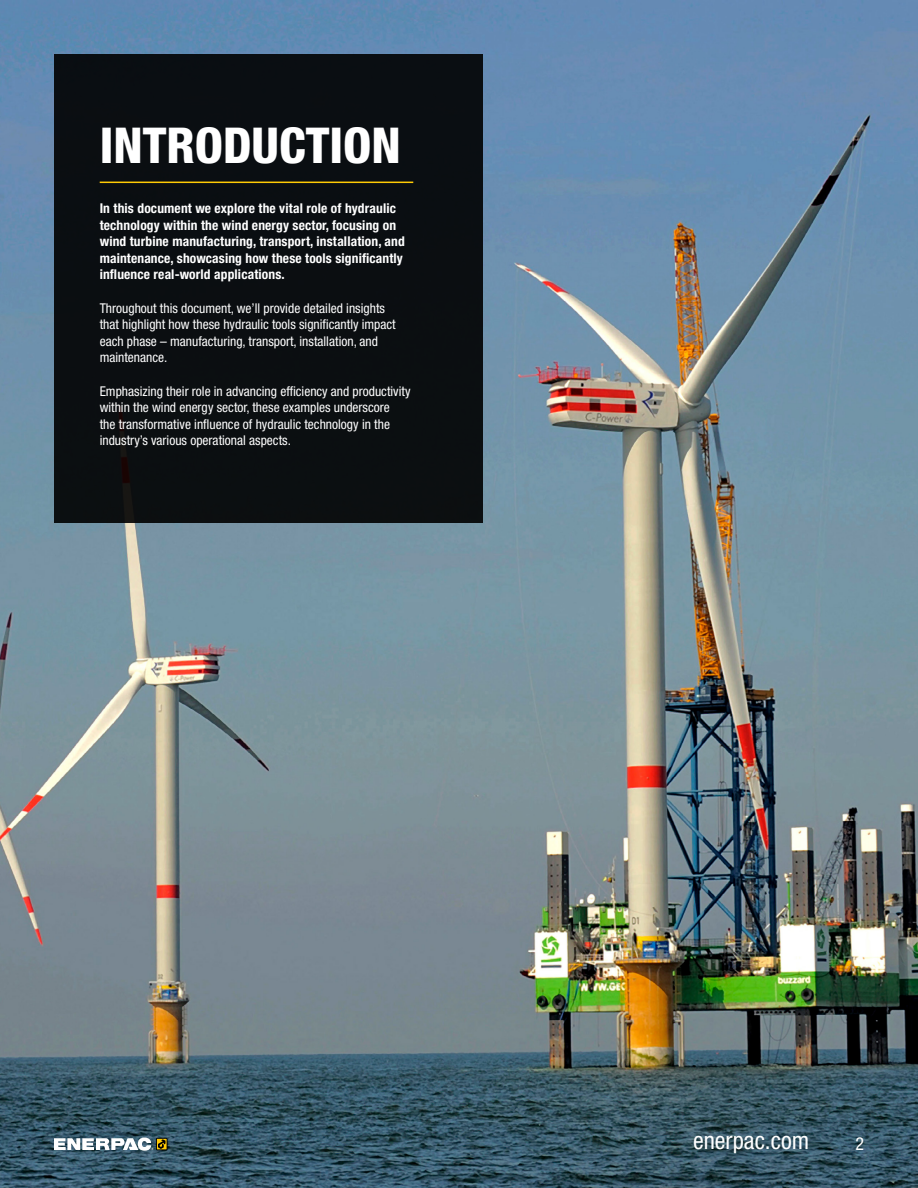
<style>
.page{position:relative;width:918px;height:1188px;background:#fff}
.page>*{position:absolute;margin:0;border:0;box-sizing:border-box;transform-origin:0 0}
.t1{font:800 condensed 49.5px "Helvetica Neue LTW1 G";color:#fff}
.t2{font:condensed 24.15px "Helvetica Neue LTW1 G";color:#fff}
.t3{font:condensed 18px "Helvetica Neue LTW1 G";color:#fff}
.t4{font:condensed 13.5px/16.5px "Helvetica Neue LTW1 G";color:#fff}
.t5{font:700 condensed 13.5px/16.5px "Helvetica Neue LTW1 G";letter-spacing:.01em;color:#fff}
</style>
<div class="page">
<img style="left:0;top:0;width:918px;height:1188px">
<svg style="left:54px;top:1138px;width:114px;height:13px"></svg>
<div style="left:54px;top:54px;width:428px;height:469px;background:#0b0e11"></div>
<hr style="left:100px;top:182px;width:313px;height:1px;background:#ffcb05">
<h1 class="t1" style="left:100px;top:115px;width:303px">INTRODUCTION</h1>
<p class="t5" style="left:100px;top:200px;width:307px">In this document we explore the vital role of hydraulic technology within the wind energy sector, focusing on wind turbine manufacturing, transport, installation, and maintenance, showcasing how these tools significantly influence real-world applications.</p>
<p class="t4" style="left:100px;top:300px;width:298px">Throughout this document, we’ll provide detailed insights that highlight how these hydraulic tools significantly impact each phase – manufacturing, transport, installation, and maintenance.</p>
<p class="t4" style="left:100px;top:383px;width:312px">Emphasizing their role in advancing efficiency and productivity within the wind energy sector, these examples underscore<br>the transformative influence of hydraulic technology in the industry’s various operational aspects.</p>
<h2 class="t2" style="left:693px;top:1127px;width:118px">enerpac.com</h2>
<h3 class="t3" style="left:855px;top:1133px;width:10px">2</h3>
</div>
